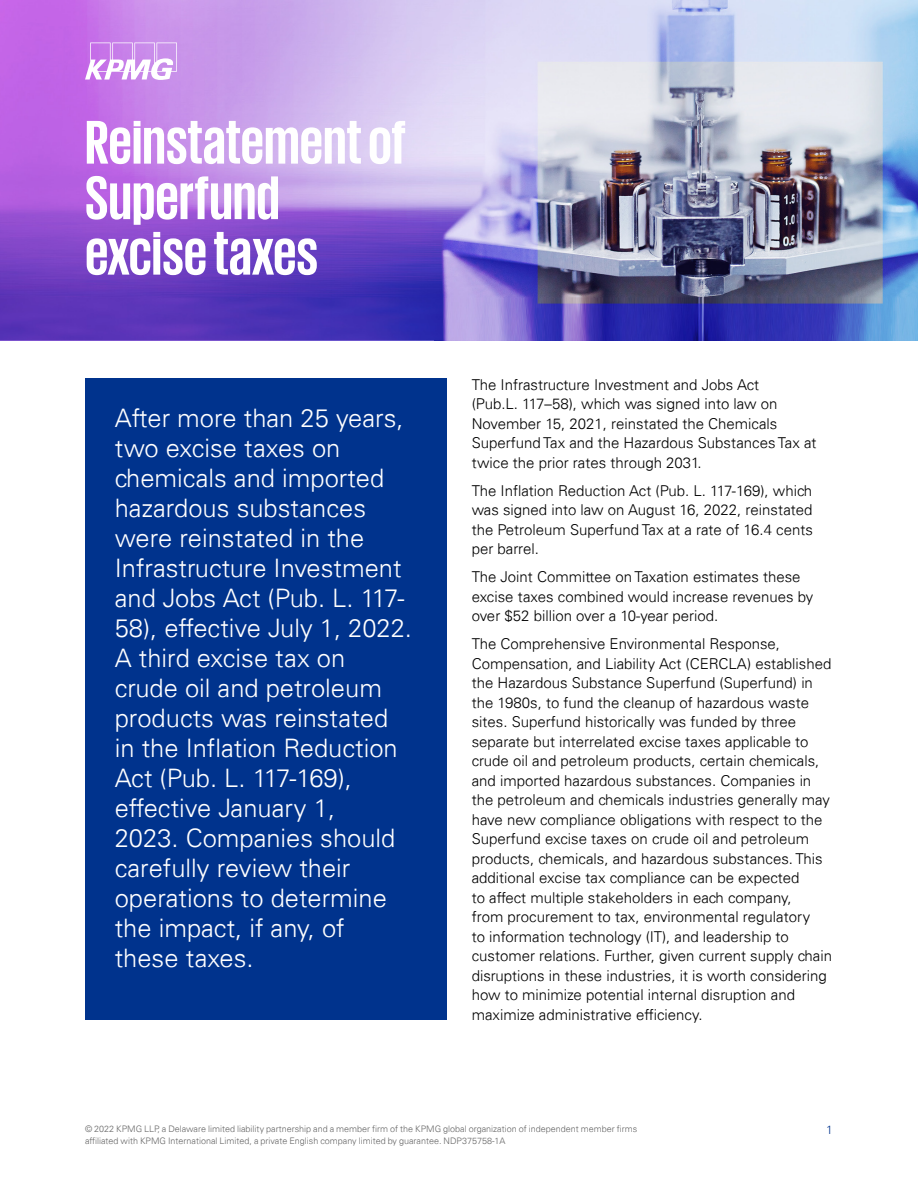
<style>
.page{position:relative;width:918px;height:1188px;background:#fff}
.page>*{position:absolute;margin:0;border:0;box-sizing:border-box;transform-origin:0 0}
.t1{font:700 63px/55.5px "KPMG";color:#fff}
.t2{font:300 25.5px/30px "Univers 45";color:#fff}
.t3{font:300 15px/19.5px "Univers 45";color:#000}
.t4{font:300 12px "Univers 45";color:#00338d}
.t5{font:300 9px/12px "Univers 45";color:#666}
</style>
<div class="page">
<img style="left:0;top:0;width:918px;height:340px">
<svg style="left:85px;top:43px;width:92px;height:37px"></svg>
<div style="left:85px;top:378px;width:361px;height:642px;background:#00338d"></div>
<h1 class="t1" style="left:85px;top:113px;width:323px">Reinstatement of<br>Superfund excise taxes</h1>
<p class="t2" style="left:115px;top:403px;width:299px">After more than 25 years, two excise taxes on chemicals and imported hazardous substances were reinstated in the<br>Infrastructure Investment and Jobs Act (Pub. L. 117-<br>58), effective July 1, 2022.<br>A third excise tax on crude oil and petroleum products was reinstated in the Inflation Reduction<br>Act (Pub. L. 117-169), effective January 1,<br>2023. Companies should carefully review their operations to determine the impact, if any, of these taxes.</p>
<p class="t3" style="left:472px;top:375px;width:346px">The Infrastructure Investment and Jobs Act<br>(Pub.L. 117–58), which was signed into law on November 15, 2021, reinstated the Chemicals Superfund Tax and the Hazardous Substances Tax at twice the prior rates through 2031.</p>
<p class="t3" style="left:472px;top:481px;width:343px;text-align:justify">The Inflation Reduction Act (Pub. L. 117-169), which was signed into law on August 16, 2022, reinstated the Petroleum Superfund Tax at a rate of 16.4 cents per barrel.</p>
<p class="t3" style="left:472px;top:567px;width:343px">The Joint Committee on Taxation estimates these excise taxes combined would increase revenues by over $52 billion over a 10-year period.</p>
<p class="t3" style="left:472px;top:634px;width:362px">The Comprehensive Environmental Response, Compensation, and Liability Act (CERCLA) established the Hazardous Substance Superfund (Superfund) in the 1980s, to fund the cleanup of hazardous waste sites. Superfund historically was funded by three separate but interrelated excise taxes applicable to crude oil and petroleum products, certain chemicals, and imported hazardous substances. Companies in the petroleum and chemicals industries generally may have new compliance obligations with respect to the Superfund excise taxes on crude oil and petroleum products, chemicals, and hazardous substances. This additional excise tax compliance can be expected<br>to affect multiple stakeholders in each company,<br>from procurement to tax, environmental regulatory<br>to information technology (IT), and leadership to customer relations. Further, given current supply chain disruptions in these industries, it is worth considering how to minimize potential internal disruption and maximize administrative efficiency.</p>
<p class="t5" style="left:85px;top:1122px;width:554px">© 2022 KPMG LLP, a Delaware limited liability partnership and a member firm of the KPMG global organization of independent member firms affiliated with KPMG International Limited, a private English company limited by guarantee. NDP375758-1A</p>
<p class="t4" style="left:826px;top:1122px;width:8px">1</p>
</div>
